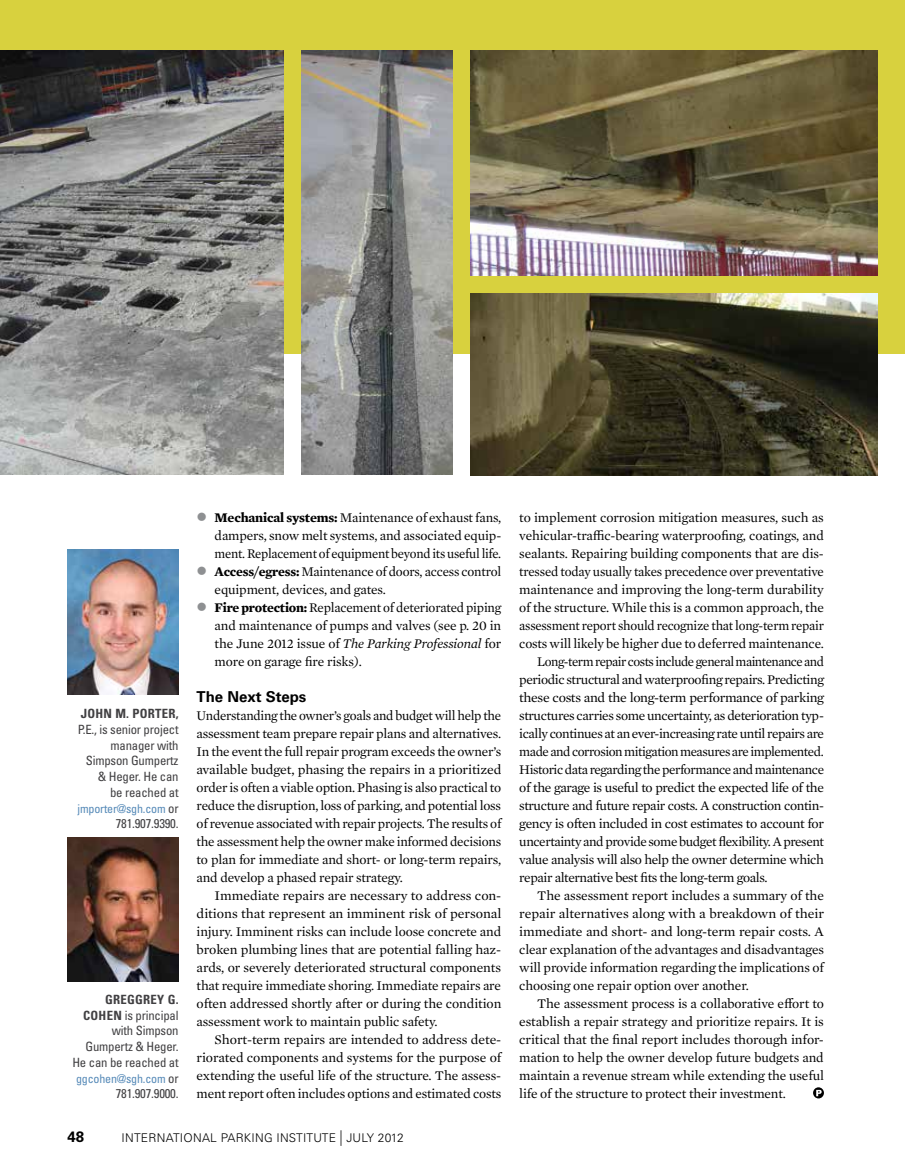
<style>
.page{position:relative;width:905px;height:1175px;background:#fff}
.page>*{position:absolute;margin:0;border:0;box-sizing:border-box;transform-origin:0 0}
.t1{font:700 15px "Univers LT Std";color:#000}
.t2{font:13.5px/18px "Mercury Text G1";letter-spacing:-.015em;color:#000;text-align:justify}
.t3{font:13.5px "Mercury Text G1";letter-spacing:-.035em;color:#000}
.t4{font:13.5px "Mercury Text G1";letter-spacing:-.015em;color:#000;scale:.96 1}
.t5{font:13.5px "Mercury Text G1";letter-spacing:-.035em;color:#000;scale:.96 1}
.t6{font:condensed 12.75px/15.8px "Univers LT Std";letter-spacing:-.015em;color:#414042;text-align:right}
.t7{font:700 condensed 12.75px "Univers LT Std";letter-spacing:.02em;color:#414042}
.t8{font:300 12px "Univers LT Std";letter-spacing:.02em;color:#000}
.t9{font:condensed 12px "Univers LT Std";letter-spacing:-.015em;color:#568ab8}
.s1{font-size:12.75px;color:#414042}
.s2{font-weight:700}
.s3{font-style:italic}
.s4{font-weight:300;font-size:12px}
.s5{font-size:15.6px}
</style>
<div class="page">
<svg style="left:813px;top:1087px;width:11px;height:11px"></svg>
<svg style="left:816px;top:1089px;width:5px;height:7px"></svg>
<div style="left:0;top:0;width:904px;height:353px;background:#d8d13e"></div>
<img style="left:0;top:51px;width:284px;height:424px">
<img style="left:302px;top:51px;width:150px;height:424px">
<img style="left:470px;top:294px;width:408px;height:182px">
<img style="left:470px;top:51px;width:408px;height:225px">
<img style="left:68px;top:837px;width:110px;height:144px">
<img style="left:68px;top:550px;width:110px;height:144px">
<p class="t7" style="left:81px;top:705px;width:99px">JOHN M. PORTER,</p>
<p class="t6" style="left:78px;top:721px;width:102px">P.E., is senior project manager with<br>Simpson Gumpertz &amp; Heger. He can<br>be reached at</p>
<p class="t9" style="left:78px;top:800px;width:102px">jmporter@sgh.com <span class="s1">or</span></p>
<p class="t6" style="left:116px;top:815px;width:64px">781.907.9390.</p>
<p class="t6" style="left:72px;top:991px;width:108px"><span class="s2">GREGGREY G.<br>COHEN</span> is principal with Simpson<br>Gumpertz &amp; Heger.<br>He can be reached at</p>
<p class="t9" style="left:76px;top:1070px;width:104px">ggcohen@sgh.com <span class="s1">or</span></p>
<p class="t6" style="left:116px;top:1085px;width:64px">781.907.9000.</p>
<p class="t2" style="left:214px;top:508px;width:288px;text-align:left"><span class="s2">Mechanical systems:</span> Maintenance of exhaust fans, dampers, snow melt systems, and associated equip&shy;ment. Replacement of equipment beyond its useful life.<br><span class="s2">Access/egress:</span> Maintenance of doors, access control equipment, devices, and gates.<br><span class="s2">Fire protection:</span> Replacement of deteriorated piping and maintenance of pumps and valves (see p. 20 in the June 2012 issue of <span class="s3">The Parking Professional</span> for more on garage fire risks<span class="s3">)</span>.</p>
<p class="t1" style="left:196px;top:688px;width:111px">The Next Steps</p>
<p class="t2" style="left:196px;top:706px;width:306px">Understanding the owner’s goals and budget will help the assessment team prepare repair plans and alternatives.<br>In the event the full repair program exceeds the owner’s available budget, phasing the repairs in a prioritized order is often a viable option. Phasing is also practical to reduce the disruption, loss of parking, and potential loss of revenue associated with repair projects. The results of the assessment help the owner make informed decisions to plan for immediate and short- or long-term repairs, and develop a phased repair strategy.</p>
<p class="t2" style="left:196px;top:886px;width:306px;text-indent:18px">Immediate repairs are necessary to address con&shy;ditions that represent an imminent risk of personal injury. Imminent risks can include loose concrete and broken plumbing lines that are potential falling haz&shy;ards, or severely deteriorated structural components that require immediate shoring. Immediate repairs are often addressed shortly after or during the condition assessment work to maintain public safety.</p>
<p class="t2" style="left:196px;top:1030px;width:306px;text-indent:18px">Short-term repairs are intended to address dete&shy;riorated components and systems for the purpose of extending the useful life of the structure. The assess&shy;ment report often includes options and estimated costs</p>
<p class="t1" style="left:68px;top:1127px;width:34px">48 <span class="s4">IN</span></p>
<p class="t8" style="left:134px;top:1130px;width:271px">TERNATIONAL PARKIN G IN STITUTE <span class="s5">|</span> JULY 2012</p>
<p class="t2" style="left:519px;top:508px;width:306px">to implement corrosion mitigation measures, such as</p>
<p class="t2" style="left:519px;top:526px;width:306px">vehicular-traffic-bearing waterproofing, coatings, and</p>
<p class="t2" style="left:519px;top:544px;width:306px">sealants. Repairing building components that are dis-</p>
<p class="t2" style="left:519px;top:562px;width:306px">tressed today usually takes precedence over preventative</p>
<p class="t2" style="left:519px;top:580px;width:306px">maintenance and improving the long-term durability</p>
<p class="t2" style="left:519px;top:598px;width:306px">of the structure. While this is a common approach, the</p>
<p class="t4" style="left:519px;top:616px;width:319px">assessment report should recognize that long-term repair</p>
<p class="t2" style="left:519px;top:634px;width:306px">costs will likely be higher due to deferred maintenance.</p>
<p class="t5" style="left:537px;top:652px;width:300px">Long-term repair costs include general maintenance and</p>
<p class="t2" style="left:519px;top:670px;width:306px">periodic structural and waterproofing repairs. Predicting</p>
<p class="t2" style="left:519px;top:688px;width:306px">these costs and the long-term performance of parking</p>
<p class="t2" style="left:519px;top:706px;width:306px">structures carries some uncertainty, as deterioration typ-</p>
<p class="t2" style="left:519px;top:724px;width:306px">ically continues at an ever-increasing rate until repairs are</p>
<p class="t3" style="left:519px;top:742px;width:306px">made and corrosion mitigation measures are implemented.</p>
<p class="t3" style="left:519px;top:760px;width:306px">Historic data regarding the performance and maintenance</p>
<p class="t2" style="left:519px;top:778px;width:306px">of the garage is useful to predict the expected life of the</p>
<p class="t2" style="left:519px;top:796px;width:306px">structure and future repair costs. A construction contin-</p>
<p class="t2" style="left:519px;top:814px;width:306px">gency is often included in cost estimates to account for</p>
<p class="t2" style="left:519px;top:832px;width:306px">uncertainty and provide some budget flexibility. A present</p>
<p class="t2" style="left:519px;top:850px;width:306px">value analysis will also help the owner determine which</p>
<p class="t2" style="left:519px;top:868px;width:250px">repair alternative best fits the long-term goals.</p>
<p class="t2" style="left:537px;top:886px;width:288px">The assessment report includes a summary of the</p>
<p class="t2" style="left:519px;top:904px;width:306px">repair alternatives along with a breakdown of their</p>
<p class="t2" style="left:519px;top:922px;width:306px">immediate and short- and long-term repair costs. A</p>
<p class="t2" style="left:519px;top:940px;width:306px">clear explanation of the advantages and disadvantages</p>
<p class="t2" style="left:519px;top:958px;width:306px">will provide information regarding the implications of</p>
<p class="t2" style="left:519px;top:976px;width:231px">choosing one repair option over another.</p>
<p class="t2" style="left:537px;top:994px;width:288px">The assessment process is a collaborative effort to</p>
<p class="t2" style="left:519px;top:1012px;width:306px">establish a repair strategy and prioritize repairs. It is</p>
<p class="t2" style="left:519px;top:1030px;width:306px">critical that the final report includes thorough infor-</p>
<p class="t2" style="left:519px;top:1048px;width:306px">mation to help the owner develop future budgets and</p>
<p class="t2" style="left:519px;top:1066px;width:306px">maintain a revenue stream while extending the useful</p>
<p class="t2" style="left:519px;top:1084px;width:268px">life of the structure to protect their investment.</p>
</div>
